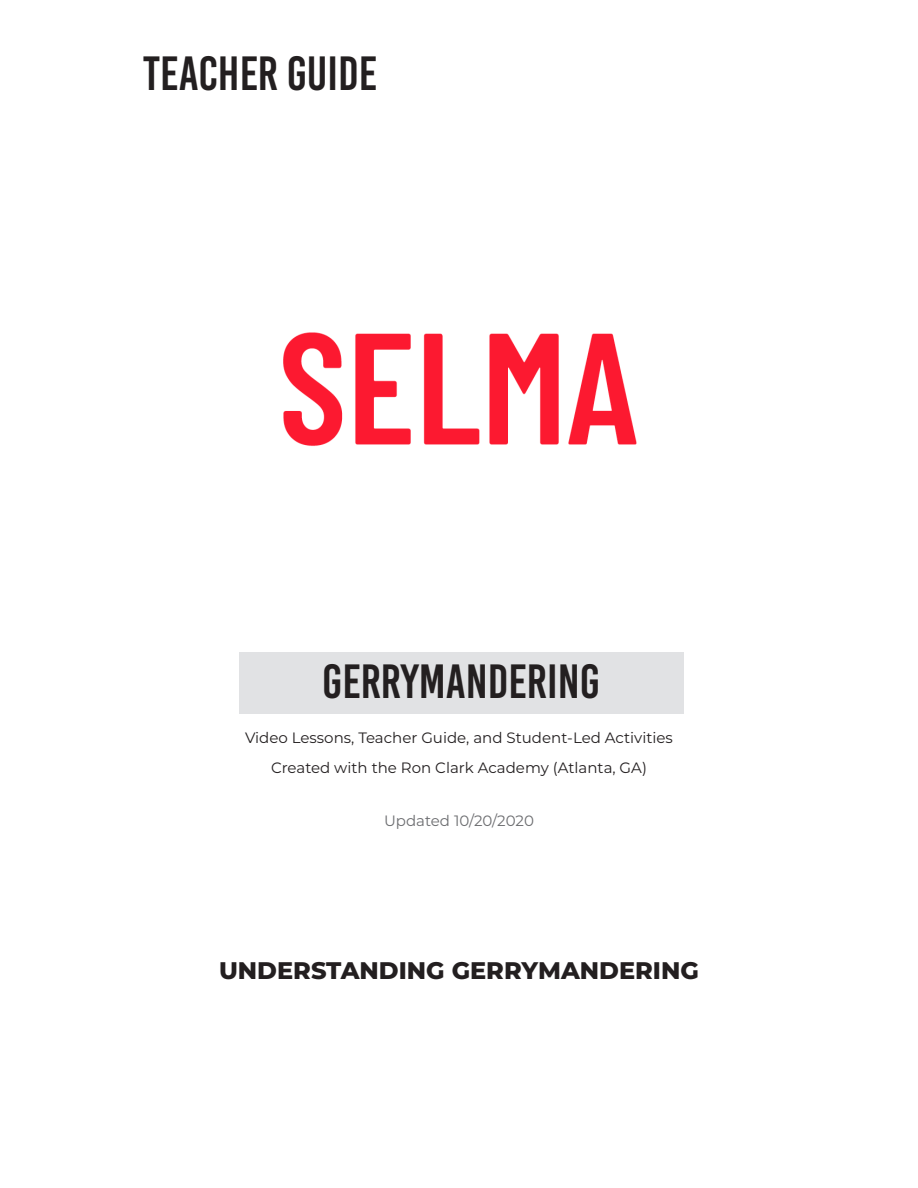
<style>
.page{position:relative;width:918px;height:1188px;background:#fff}
.page>*{position:absolute;margin:0;border:0;box-sizing:border-box;transform-origin:0 0}
.t1{font:48px "Bebas Kai";color:#231f20}
.t2{font:800 24px "Montserrat";color:#231f20}
.t3{font:15px "Montserrat";color:#231f20}
.t4{font:15px "Montserrat";color:#6c6d70}
</style>
<div class="page">
<div style="left:239px;top:653px;width:445px;height:61px;background:#e1e2e4"></div>
<img style="left:283px;top:332px;width:354px;height:114px">
<p class="t1" style="left:143px;top:48px;width:236px">TEACHER GUIDE</p>
<p class="t1" style="left:322px;top:655px;width:279px">GERRYMANDERING</p>
<p class="t3" style="left:245px;top:727px;width:429px">Video Lessons, Teacher Guide, and Student-Led Activities</p>
<p class="t3" style="left:271px;top:758px;width:377px">Created with the Ron Clark Academy (Atlanta, GA)</p>
<p class="t4" style="left:384px;top:810px;width:151px">Updated 10/20/2020</p>
<p class="t2" style="left:219px;top:953px;width:481px">UNDERSTANDING GERRYMANDERING</p>
</div>
